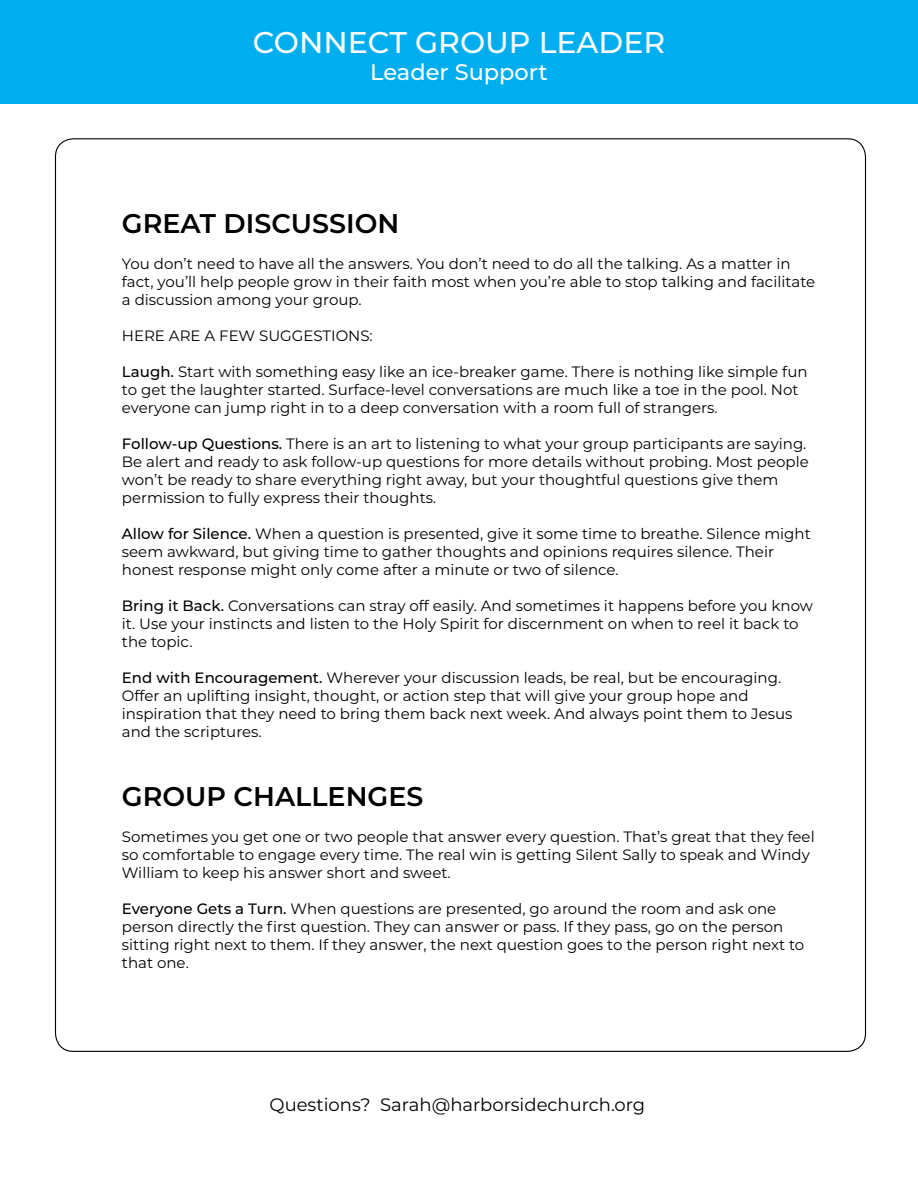
<style>
.page{position:relative;width:918px;height:1188px;background:#fff}
.page>*{position:absolute;margin:0;border:0;box-sizing:border-box;transform-origin:0 0}
.t1{font:500 30px "Montserrat";color:#fff}
.t2{font:600 27px "Montserrat";color:#000}
.t3{font:500 22.5px "Montserrat";color:#fff}
.t4{font:18px "Montserrat";color:#000}
.t5{font:15px/18px "Montserrat";color:#000}
.s1{font-weight:500}
</style>
<div class="page">
<div style="left:0;top:0;width:918px;height:104px;background:#00aeef"></div>
<h1 class="t1" style="left:253px;top:21px;width:414px">CONNECT GROUP LEADER</h1>
<h3 class="t3" style="left:370px;top:56px;width:179px">Leader Support</h3>
<h2 class="t2" style="left:122px;top:204px;width:279px">GREAT DISCUSSION</h2>
<p class="t5" style="left:122px;top:254px;width:695px">You don’t need to have all the answers. You don’t need to do all the talking. As a matter in fact, you’ll help people grow in their faith most when you’re able to stop talking and facilitate a discussion among your group.</p>
<p class="t5" style="left:122px;top:326px;width:252px">HERE ARE A FEW SUGGESTIONS:</p>
<p class="t5" style="left:122px;top:362px;width:687px"><span class="s1">Laugh.</span> Start with something easy like an ice-breaker game. There is nothing like simple fun to get the laughter started. Surface-level conversations are much like a toe in the pool. Not everyone can jump right in to a deep conversation with a room full of strangers.</p>
<p class="t5" style="left:122px;top:434px;width:688px"><span class="s1">Follow-up Questions.</span> There is an art to listening to what your group participants are saying.<br>Be alert and ready to ask follow-up questions for more details without probing. Most people won’t be ready to share everything right away, but your thoughtful questions give them permission to fully express their thoughts.</p>
<p class="t5" style="left:122px;top:524px;width:690px"><span class="s1">Allow for Silence.</span> When a question is presented, give it some time to breathe. Silence might seem awkward, but giving time to gather thoughts and opinions requires silence. Their honest response might only come after a minute or two of silence.</p>
<p class="t5" style="left:122px;top:596px;width:693px"><span class="s1">Bring it Back.</span> Conversations can stray off easily. And sometimes it happens before you know it. Use your instincts and listen to the Holy Spirit for discernment on when to reel it back to the topic.</p>
<p class="t5" style="left:122px;top:668px;width:672px"><span class="s1">End with Encouragement.</span> Wherever your discussion leads, be real, but be encouraging.<br>Offer an uplifting insight, thought, or action step that will give your group hope and inspiration that they need to bring them back next week. And always point them to Jesus and the scriptures.</p>
<h2 class="t2" style="left:122px;top:777px;width:303px">GROUP CHALLENGES</h2>
<p class="t5" style="left:122px;top:827px;width:694px">Sometimes you get one or two people that answer every question. That’s great that they feel so comfortable to engage every time. The real win is getting Silent Sally to speak and Windy<br>William to keep his answer short and sweet.</p>
<p class="t5" style="left:122px;top:899px;width:684px"><span class="s1">Everyone Gets a Turn.</span> When questions are presented, go around the room and ask one person directly the first question. They can answer or pass. If they pass, go on the person sitting right next to them. If they answer, the next question goes to the person right next to that one.</p>
<p class="t4" style="left:270px;top:1093px;width:377px">Questions? Sarah@harborsidechurch.org</p>
</div>
